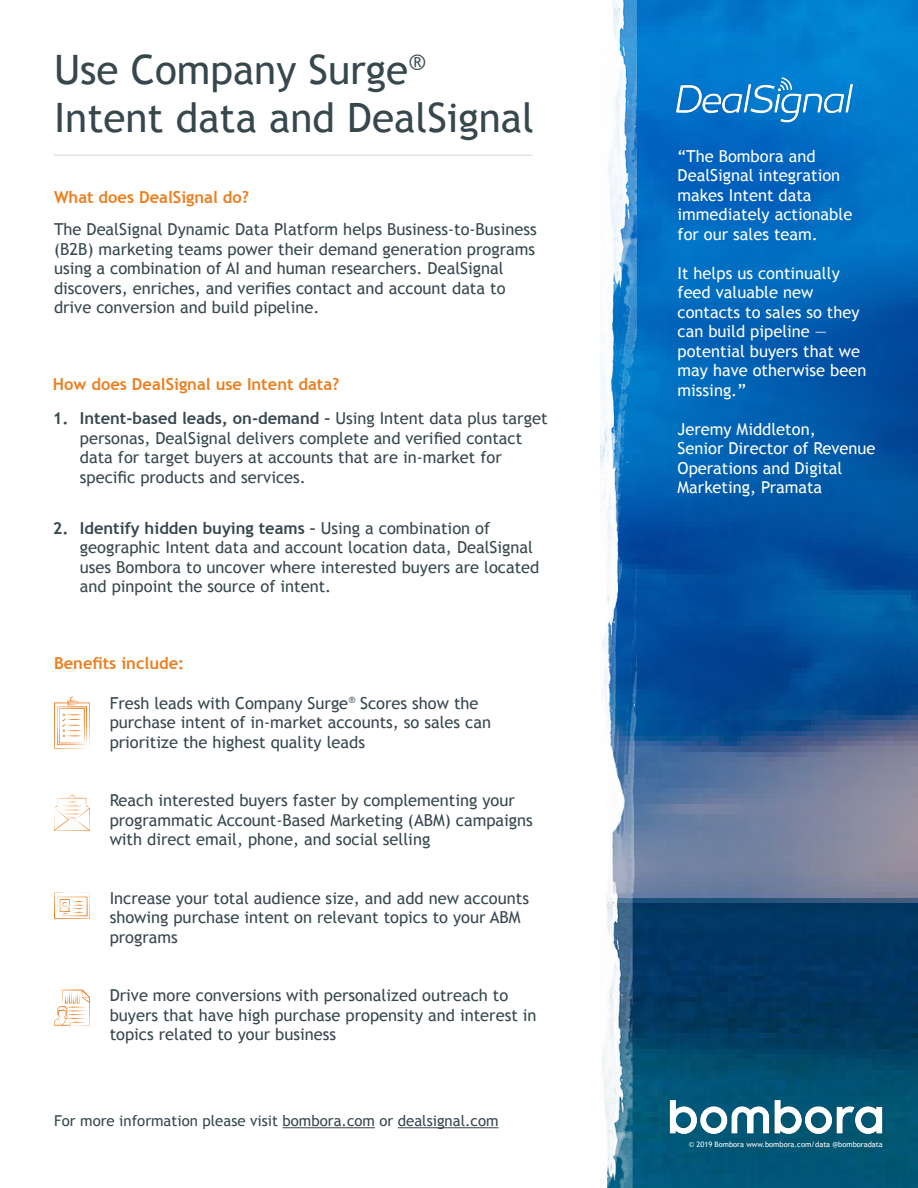
<style>
.page{position:relative;width:918px;height:1188px;background:#fff}
.page>*{position:absolute;margin:0;border:0;box-sizing:border-box;transform-origin:0 0}
.t1{font:40.5px "Trebuchet MS";color:#36474d}
.Paragraph_Style_1{font:16.5px/19.5px "Trebuchet MS";color:#36474d}
.t2{font:16.5px/19.5px "Trebuchet MS";color:#fff}
.t3{font:700 16.5px "Trebuchet MS";color:#ec7e1e}
.t4{font:15px "Trebuchet MS";color:#36474d}
.t5{font:7.5px "Trebuchet MS";color:#fff}
.s1{font-weight:700}
</style>
<div class="page">
<img style="left:637px;top:0;width:281px;height:1188px">
<img style="left:672px;top:38px;width:198px;height:90px">
<svg style="left:54px;top:697px;width:36px;height:52px"></svg>
<svg style="left:54px;top:990px;width:36px;height:36px"></svg>
<svg style="left:54px;top:795px;width:36px;height:36px"></svg>
<svg style="left:54px;top:892px;width:36px;height:27px"></svg>
<img style="left:600px;top:0;width:37px;height:1188px">
<img style="left:657px;top:1087px;width:239px;height:60px">
<hr style="left:283px;top:1127px;width:92px;height:1px;background:#36474d">
<hr style="left:398px;top:1127px;width:101px;height:1px;background:#36474d">
<hr style="left:54px;top:155px;width:479px;height:1px;background:#d9d9d9">
<p class="t1" style="left:54px;top:46px;width:373px">Use Company Surge<sup>®</sup></p>
<p class="t1" style="left:54px;top:94px;width:482px">Intent data and DealSignal</p>
<p class="t3" style="left:54px;top:187px;width:197px">What does DealSignal do?</p>
<p class="Paragraph_Style_1" style="left:54px;top:220px;width:484px">The DealSignal Dynamic Data Platform helps Business-to-Business (B2B) marketing teams power their demand generation programs using a combination of AI and human researchers. DealSignal discovers, enriches, and verifies contact and account data to drive conversion and build pipeline.</p>
<p class="t3" style="left:53px;top:374px;width:288px">How does DealSignal use Intent data?</p>
<p class="Paragraph_Style_1" style="left:80px;top:409px;width:469px;text-indent:-27px"><span class="s1">1. Intent-based leads, on-demand –</span> Using Intent data plus target personas, DealSignal delivers complete and verified contact data for target buyers at accounts that are in-market for specific products and services.</p>
<p class="Paragraph_Style_1" style="left:80px;top:518px;width:461px;text-indent:-27px"><span class="s1">2. Identify hidden buying teams –</span> Using a combination of geographic Intent data and account location data, DealSignal uses Bombora to uncover where interested buyers are located and pinpoint the source of intent.</p>
<p class="t3" style="left:54px;top:653px;width:132px">Benefits include:</p>
<p class="Paragraph_Style_1" style="left:110px;top:694px;width:383px">Fresh leads with Company Surge<sup>®</sup> Scores show the purchase intent of in-market accounts, so sales can prioritize the highest quality leads</p>
<p class="Paragraph_Style_1" style="left:110px;top:791px;width:425px">Reach interested buyers faster by complementing your programmatic Account-Based Marketing (ABM) campaigns with direct email, phone, and social selling</p>
<p class="Paragraph_Style_1" style="left:110px;top:889px;width:421px">Increase your total audience size, and add new accounts showing purchase intent on relevant topics to your ABM programs</p>
<p class="Paragraph_Style_1" style="left:110px;top:986px;width:428px">Drive more conversions with personalized outreach to buyers that have high purchase propensity and interest in topics related to your business</p>
<p class="t4" style="left:54px;top:1112px;width:446px">For more information please visit bombora.com or dealsignal.com</p>
<p class="t2" style="left:678px;top:147px;width:176px">“The Bombora and<br>DealSignal integration makes Intent data immediately actionable for our sales team.</p>
<p class="t2" style="left:678px;top:264px;width:190px">It helps us continually feed valuable new contacts to sales so they can build pipeline — potential buyers that we may have otherwise been missing.”</p>
<p class="t2" style="left:678px;top:420px;width:200px">Jeremy Middleton,<br>Senior Director of Revenue<br>Operations and Digital<br>Marketing, Pramata</p>
<p class="t5" style="left:689px;top:1140px;width:195px">© 2019 Bombora www.bombora.com/data @bomboradata</p>
</div>
